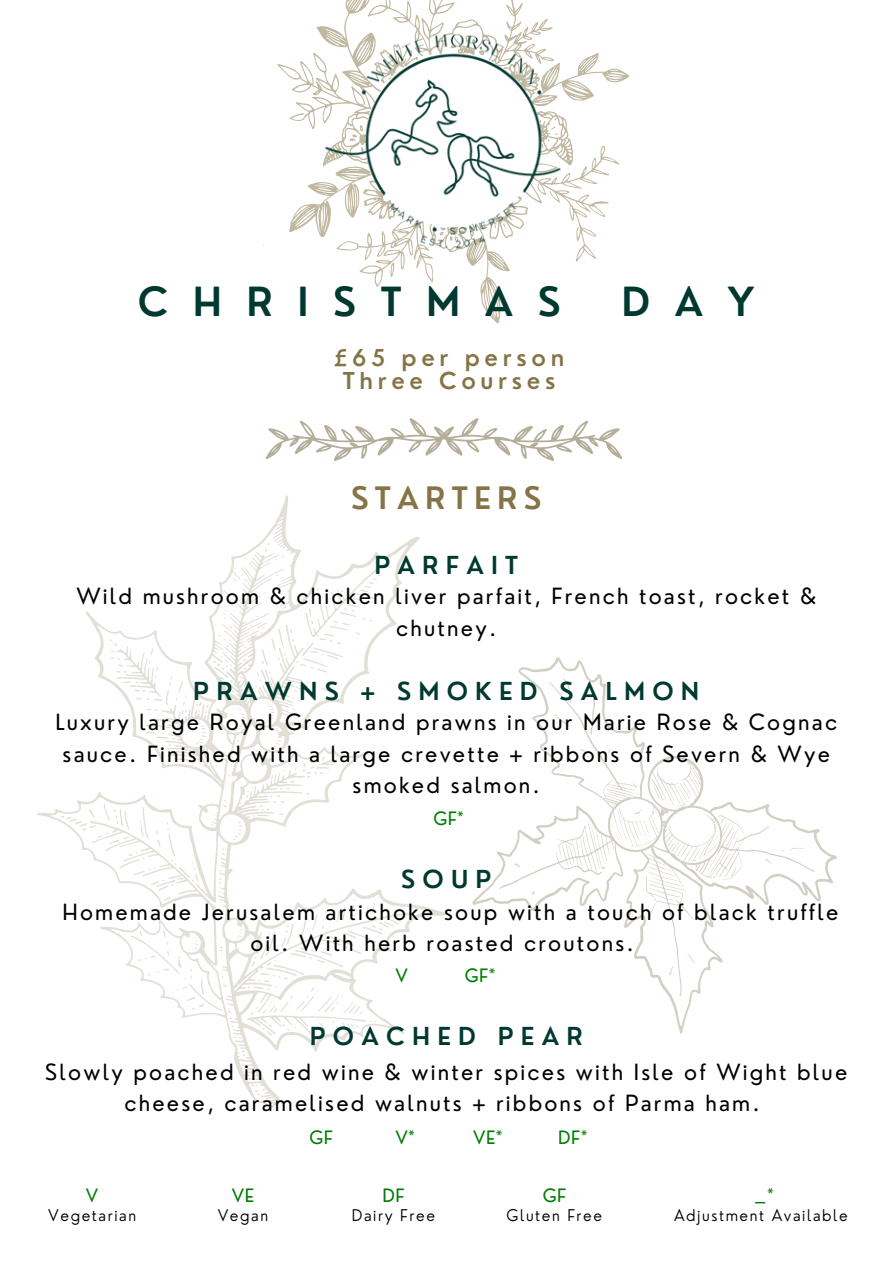
<style>
.page{position:relative;width:893px;height:1264px;background:#fff}
.page>*{position:absolute;margin:0;border:0;box-sizing:border-box;transform-origin:0 0}
.t1{font:600 39.15px "Nourd";letter-spacing:.625em;color:#003930}
.t2{font:600 30.15px "Nourd";letter-spacing:.205em;color:#857446}
.t3{font:600 24.15px "Nourd";letter-spacing:.3em;color:#003930}
.t4{font:600 22.65px "Nourd";letter-spacing:.205em;color:#857446}
.t5{font:21.75px/31.5px "Nourd";letter-spacing:.1em;color:#000;text-align:center}
.t6{font:18px "Nourd";letter-spacing:.03em;color:#007d05}
.t7{font:300 15.75px "Nourd";letter-spacing:.1em;color:#000}
</style>
<div class="page">
<img style="left:285px;top:0;width:335px;height:301px">
<svg style="left:265px;top:418px;width:357px;height:42px"></svg>
<svg style="left:472px;top:657px;width:365px;height:376px"></svg>
<svg style="left:590px;top:698px;width:5px;height:37px"></svg>
<svg style="left:563px;top:678px;width:8px;height:25px"></svg>
<svg style="left:554px;top:714px;width:15px;height:11px"></svg>
<svg style="left:580px;top:748px;width:5px;height:3px"></svg>
<svg style="left:648px;top:902px;width:8px;height:14px"></svg>
<svg style="left:668px;top:966px;width:5px;height:9px"></svg>
<svg style="left:685px;top:954px;width:9px;height:9px"></svg>
<svg style="left:765px;top:858px;width:7px;height:5px"></svg>
<svg style="left:781px;top:847px;width:23px;height:4px"></svg>
<svg style="left:514px;top:863px;width:6px;height:4px"></svg>
<svg style="left:558px;top:846px;width:3px;height:11px"></svg>
<svg style="left:599px;top:865px;width:6px;height:3px"></svg>
<svg style="left:611px;top:766px;width:133px;height:113px"></svg>
<svg style="left:37px;top:495px;width:409px;height:613px"></svg>
<p class="t1" style="left:138px;top:277px;width:424px">CHRISTMAS</p>
<p class="t1" style="left:621px;top:277px;width:135px">DAY</p>
<p class="t4" style="left:334px;top:343px;width:232px">£65 per person</p>
<p class="t4" style="left:343px;top:366px;width:214px">Three Courses</p>
<p class="t2" style="left:351px;top:478px;width:192px">STARTERS</p>
<p class="t3" style="left:374px;top:550px;width:145px">PARFAIT</p>
<p class="t5" style="left:76px;top:580px;width:741px">Wild mushroom &amp; chicken liver parfait, French toast, rocket &amp; chutney.</p>
<p class="t3" style="left:193px;top:675px;width:507px">PRAWNS + SMOKED SALMON</p>
<p class="t5" style="left:56px;top:706px;width:783px">Luxury large Royal Greenland prawns in our Marie Rose &amp; Cognac sauce. Finished with a large crevette + ribbons of Severn &amp; Wye smoked salmon.</p>
<p class="t6" style="left:433px;top:807px;width:32px">GF*</p>
<p class="t3" style="left:401px;top:863px;width:92px">SOUP</p>
<p class="t5" style="left:250px;top:895px;width:589px;text-align:left;text-indent:-188px">Homemade Jerusalem artichoke soup with a touch of black truffle oil. With herb roasted croutons.</p>
<p class="t6" style="left:395px;top:964px;width:14px">V</p>
<p class="t6" style="left:465px;top:964px;width:32px">GF*</p>
<p class="t3" style="left:310px;top:1020px;width:274px">POACHED PEAR</p>
<p class="t5" style="left:45px;top:1055px;width:803px">Slowly poached in red wine &amp; winter spices with Isle of Wight blue cheese, caramelised walnuts + ribbons of Parma ham.</p>
<p class="t6" style="left:309px;top:1126px;width:25px">GF</p>
<p class="t6" style="left:395px;top:1126px;width:21px">V*</p>
<p class="t6" style="left:473px;top:1126px;width:31px">VE*</p>
<p class="t6" style="left:558px;top:1126px;width:31px">DF*</p>
<p class="t6" style="left:86px;top:1184px;width:14px">V</p>
<p class="t6" style="left:232px;top:1184px;width:24px">VE</p>
<p class="t6" style="left:542px;top:1184px;width:25px">GF</p>
<p class="t6" style="left:753px;top:1184px;width:22px">_*</p>
<p class="t7" style="left:352px;top:1205px;width:85px">Dairy Free</p>
<p class="t6" style="left:382px;top:1184px;width:24px">DF</p>
<p class="t7" style="left:48px;top:1205px;width:89px">Vegetarian</p>
<p class="t7" style="left:218px;top:1205px;width:52px">Vegan</p>
<p class="t7" style="left:506px;top:1205px;width:97px">Gluten Free</p>
<p class="t7" style="left:674px;top:1205px;width:175px">Adjustment Available</p>
</div>
